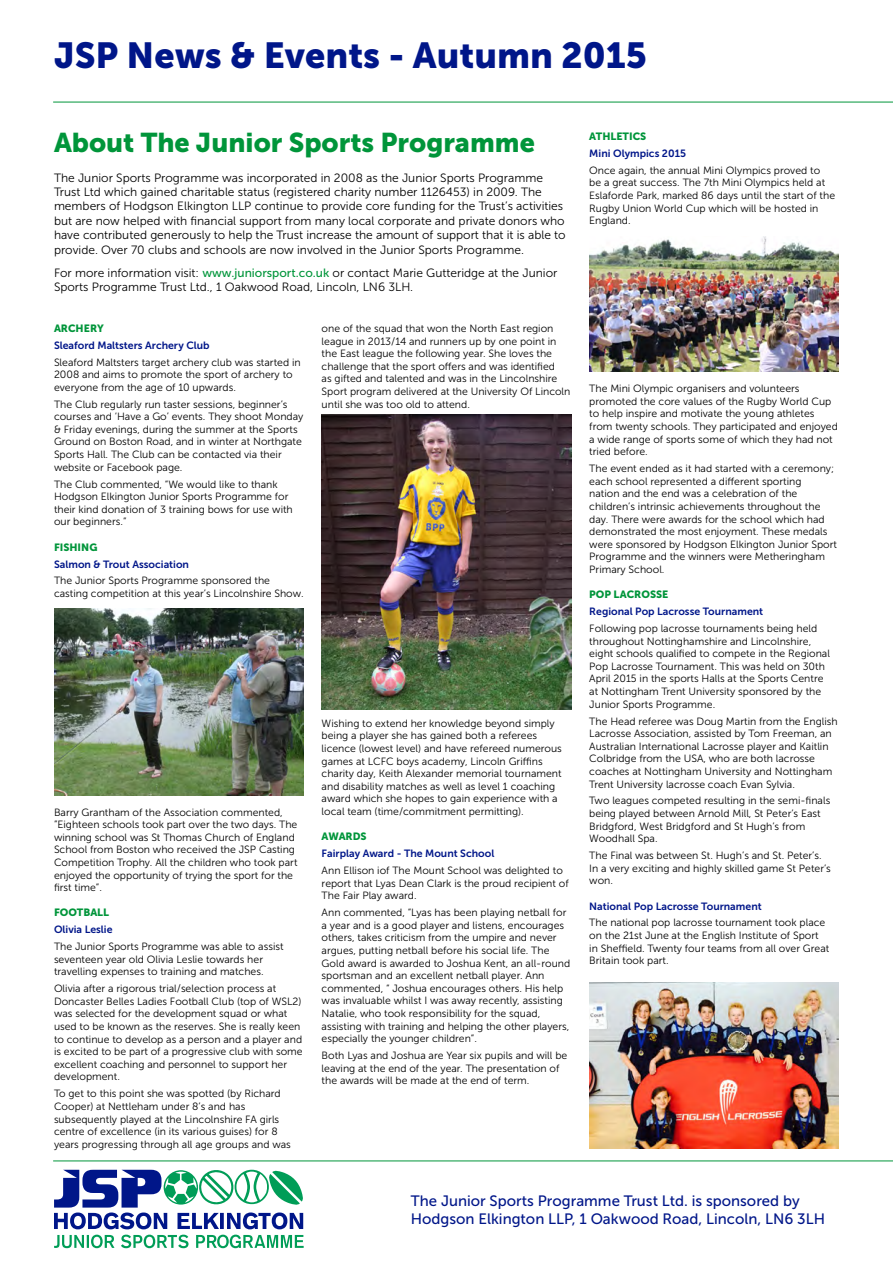
<style>
.page{position:relative;width:893px;height:1263px;background:#fff}
.page>*{position:absolute;margin:0;border:0;box-sizing:border-box;transform-origin:0 0}
.t1{font:36px "Museo Sans 900";color:#001689}
.t2{font:27px "Museo Sans 900";color:#00953a}
.t3{font:15px "Museo Sans 500";color:#001689}
.t4{font:12px/14.4px "Museo Sans 300";color:#000}
.JSP_Paragraph_Style{font:10.5px/12.6px "Museo Sans 300";color:#000}
.JSP_Last_Paragraph_S{font:10.5px/12.6px "Museo Sans 300";color:#000}
.JSP_Paragraph_Style-2{font:10.5px "Museo Sans 700";color:#001689}
.t5{font:10.5px "Museo Sans 900";color:#00953a}
.s1{font-family:"Museo Sans 500";color:#00953a}
</style>
<div class="page">
<svg style="left:54px;top:1170px;width:250px;height:78px"></svg>
<hr style="left:53px;top:1161px;width:840px;height:1px;background:#00953a">
<hr style="left:53px;top:102px;width:840px;height:1px;background:#00953a">
<img style="left:54px;top:608px;width:250px;height:187px">
<img style="left:322px;top:414px;width:249px;height:296px">
<img style="left:589px;top:236px;width:250px;height:135px">
<img style="left:589px;top:982px;width:250px;height:167px">
<p class="t1" style="left:54px;top:34px;width:594px">JSP News &amp; Events - Autumn 2015</p>
<p class="t2" style="left:54px;top:128px;width:482px">About The Junior Sports Programme</p>
<p class="t4" style="left:54px;top:170px;width:513px">The Junior Sports Programme was incorporated in 2008 as the Junior Sports Programme Trust Ltd which gained charitable status (registered charity number 1126453) in 2009. The members of Hodgson Elkington LLP continue to provide core funding for the Trust’s activities but are now helped with financial support from many local corporate and private donors who have contributed generously to help the Trust increase the amount of support that it is able to provide. Over 70 clubs and schools are now involved in the Junior Sports Programme.</p>
<p class="t4" style="left:54px;top:265px;width:505px">For more information visit: <span class="s1">www.juniorsport.co.uk</span> or contact Marie Gutteridge at the Junior<br>Sports Programme Trust Ltd., 1 Oakwood Road, Lincoln, LN6 3LH.</p>
<p class="t5" style="left:54px;top:322px;width:51px">ARCHERY</p>
<p class="JSP_Paragraph_Style-2" style="left:54px;top:339px;width:157px">Sleaford Maltsters Archery Club</p>
<p class="JSP_Paragraph_Style" style="left:54px;top:356px;width:248px">Sleaford Maltsters target archery club was started in<br>2008 and aims to promote the sport of archery to everyone from the age of 10 upwards.</p>
<p class="JSP_Paragraph_Style" style="left:54px;top:398px;width:251px">The Club regularly run taster sessions, beginner’s courses and ‘Have a Go’ events. They shoot Monday &amp; Friday evenings, during the summer at the Sports Ground on Boston Road, and in winter at Northgate Sports Hall. The Club can be contacted via their website or Facebook page.</p>
<p class="JSP_Last_Paragraph_S" style="left:54px;top:478px;width:240px">The Club commented, “We would like to thank Hodgson Elkington Junior Sports Programme for their kind donation of 3 training bows for use with our beginners.”</p>
<p class="t5" style="left:54px;top:541px;width:45px">FISHING</p>
<p class="JSP_Paragraph_Style-2" style="left:54px;top:558px;width:136px">Salmon &amp; Trout Association</p>
<p class="JSP_Paragraph_Style" style="left:54px;top:575px;width:251px">The Junior Sports Programme sponsored the casting competition at this year’s Lincolnshire Show.</p>
<p class="JSP_Paragraph_Style" style="left:322px;top:322px;width:250px">one of the squad that won the North East region league in 2013/14 and runners up by one point in the East league the following year. She loves the challenge that the sport offers and was identified<br>as gifted and talented and was in the Lincolnshire Sport program delivered at the University Of Lincoln until she was too old to attend.</p>
<p class="JSP_Paragraph_Style" style="left:54px;top:806px;width:245px">Barry Grantham of the Association commented, ”Eighteen schools took part over the two days. The winning school was St Thomas Church of England School from Boston who received the JSP Casting Competition Trophy. All the children who took part enjoyed the opportunity of trying the sport for the first time”.</p>
<p class="t5" style="left:54px;top:907px;width:57px">FOOTBALL</p>
<p class="JSP_Paragraph_Style-2" style="left:54px;top:924px;width:60px">Olivia Leslie</p>
<p class="JSP_Paragraph_Style" style="left:54px;top:940px;width:231px">The Junior Sports Programme was able to assist seventeen year old Olivia Leslie towards her travelling expenses to training and matches.</p>
<p class="JSP_Paragraph_Style" style="left:54px;top:982px;width:250px">Olivia after a rigorous trial/selection process at Doncaster Belles Ladies Football Club (top of WSL2) was selected for the development squad or what used to be known as the reserves. She is really keen to continue to develop as a person and a player and is excited to be part of a progressive club with some excellent coaching and personnel to support her development.</p>
<p class="JSP_Paragraph_Style" style="left:54px;top:1087px;width:238px">To get to this point she was spotted (by Richard Cooper) at Nettleham under 8’s and has subsequently played at the Lincolnshire FA girls centre of excellence (in its various guises) for 8 years progressing through all age groups and was</p>
<p class="JSP_Last_Paragraph_S" style="left:322px;top:717px;width:242px">Wishing to extend her knowledge beyond simply being a player she has gained both a referees licence (lowest level) and have refereed numerous games at LCFC boys academy, Lincoln Griffins charity day, Keith Alexander memorial tournament and disability matches as well as level 1 coaching award which she hopes to gain experience with a local team (time/commitment permitting).</p>
<p class="t5" style="left:322px;top:831px;width:47px">AWARDS</p>
<p class="JSP_Paragraph_Style-2" style="left:322px;top:848px;width:174px">Fairplay Award - The Mount School</p>
<p class="JSP_Paragraph_Style" style="left:322px;top:864px;width:249px">Ann Ellison iof The Mount School was delighted to report that Lyas Dean Clark is the proud recipient of<br>The Fair Play award.</p>
<p class="JSP_Paragraph_Style" style="left:322px;top:906px;width:250px">Ann commented, “Lyas has been playing netball for a year and is a good player and listens, encourages others, takes criticism from the umpire and never argues, putting netball before his social life. The Gold award is awarded to Joshua Kent, an all-round sportsman and an excellent netball player. Ann commented, “ Joshua encourages others. His help was invaluable whilst I was away recently, assisting Natalie, who took responsibility for the squad, assisting with training and helping the other players, especially the younger children”.</p>
<p class="JSP_Last_Paragraph_S" style="left:322px;top:1049px;width:247px">Both Lyas and Joshua are Year six pupils and will be leaving at the end of the year. The presentation of the awards will be made at the end of term.</p>
<p class="t5" style="left:589px;top:130px;width:59px">ATHLETICS</p>
<p class="JSP_Paragraph_Style-2" style="left:589px;top:147px;width:98px">Mini Olympics 2015</p>
<p class="JSP_Paragraph_Style" style="left:589px;top:164px;width:247px">Once again, the annual Mini Olympics proved to<br>be a great success. The 7th Mini Olympics held at Eslaforde Park, marked 86 days until the start of the Rugby Union World Cup which will be hosted in England.</p>
<p class="JSP_Paragraph_Style" style="left:589px;top:382px;width:250px">The Mini Olympic organisers and volunteers promoted the core values of the Rugby World Cup to help inspire and motivate the young athletes from twenty schools. They participated and enjoyed a wide range of sports some of which they had not tried before.</p>
<p class="JSP_Last_Paragraph_S" style="left:589px;top:462px;width:249px">The event ended as it had started with a ceremony; each school represented a different sporting<br>nation and the end was a celebration of the children’s intrinsic achievements throughout the day. There were awards for the school which had demonstrated the most enjoyment. These medals were sponsored by Hodgson Elkington Junior Sport Programme and the winners were Metheringham Primary School.</p>
<p class="t5" style="left:589px;top:589px;width:81px">POP LACROSSE</p>
<p class="JSP_Paragraph_Style-2" style="left:589px;top:606px;width:175px">Regional Pop Lacrosse Tournament</p>
<p class="JSP_Paragraph_Style" style="left:589px;top:622px;width:242px">Following pop lacrosse tournaments being held throughout Nottinghamshire and Lincolnshire, eight schools qualified to compete in the Regional Pop Lacrosse Tournament. This was held on 30th April 2015 in the sports Halls at the Sports Centre at Nottingham Trent University sponsored by the Junior Sports Programme.</p>
<p class="JSP_Paragraph_Style" style="left:589px;top:715px;width:250px">The Head referee was Doug Martin from the English Lacrosse Association, assisted by Tom Freeman, an Australian International Lacrosse player and Kaitlin Colbridge from the USA, who are both lacrosse coaches at Nottingham University and Nottingham Trent University lacrosse coach Evan Sylvia.</p>
<p class="JSP_Paragraph_Style" style="left:589px;top:794px;width:243px">Two leagues competed resulting in the semi-finals being played between Arnold Mill, St Peter’s East Bridgford, West Bridgford and St Hugh’s from Woodhall Spa.</p>
<p class="JSP_Last_Paragraph_S" style="left:589px;top:849px;width:243px">The Final was between St. Hugh’s and St. Peter’s.<br>In a very exciting and highly skilled game St Peter’s won.</p>
<p class="JSP_Paragraph_Style-2" style="left:589px;top:900px;width:174px">National Pop Lacrosse Tournament</p>
<p class="JSP_Paragraph_Style" style="left:589px;top:916px;width:241px">The national pop lacrosse tournament took place on the 21st June at the English Institute of Sport in Sheffield. Twenty four teams from all over Great Britain took part.</p>
<p class="t3" style="left:411px;top:1192px;width:390px">The Junior Sports Programme Trust Ltd. is sponsored by</p>
<p class="t3" style="left:411px;top:1210px;width:416px">Hodgson Elkington LLP, 1 Oakwood Road, Lincoln, LN6 3LH</p>
</div>
